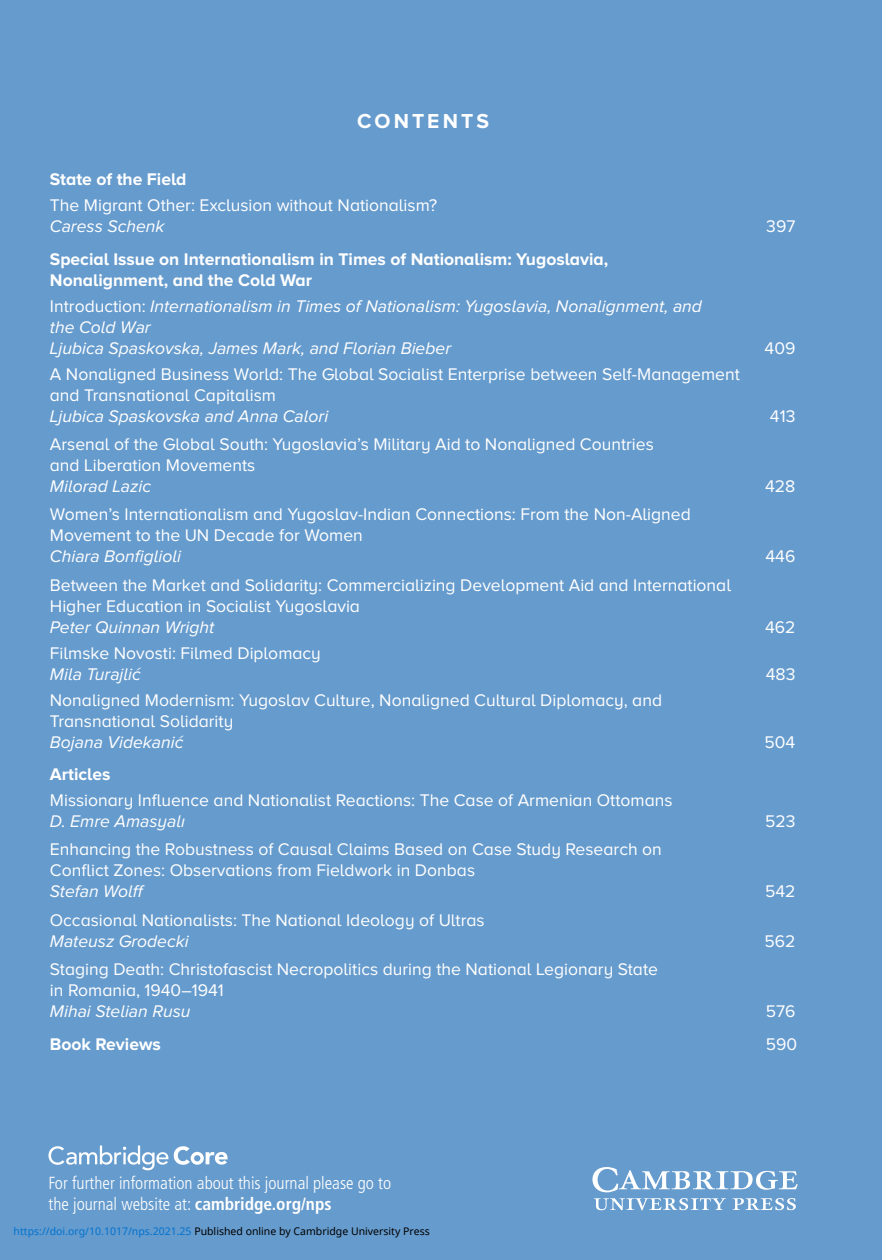
<style>
.page{position:relative;width:882px;height:1260px;background:#669bcd}
.page>*{position:absolute;margin:0;border:0;box-sizing:border-box;transform-origin:0 0}
.t1{font:700 21px "Proxima Nova A";letter-spacing:.14em;color:#fff}
.t2{font:17.5px/21px "Proxima Nova A";color:#fff}
.t3{font:italic 17.5px/21px "Proxima Nova A";color:#fff}
.t4{font:700 17.5px/21px "Proxima Nova A";color:#fff}
.t5{font:300 condensed 17.5px/21px "Frutiger LT Std";color:#fff}
.t6{font:10.5px "Noto Sans";color:#000}
.s1{font-style:normal}
.s2{font-weight:700}
.s3{color:#0172cf}
</style>
<div class="page">
<svg style="left:592px;top:1167px;width:206px;height:43px"></svg>
<svg style="left:48px;top:1146px;width:120px;height:24px"></svg>
<svg style="left:174px;top:1146px;width:54px;height:19px"></svg>
<p class="t1" style="left:357px;top:109px;width:133px">CONTENTS</p>
<p class="t4" style="left:50px;top:169px;width:138px">State of the Field</p>
<p class="t2" style="left:50px;top:195px;width:389px">The Migrant Other: Exclusion without Nationalism?</p>
<p class="t3" style="left:50px;top:216px;width:116px">Caress Schenk</p>
<p class="t2" style="left:766px;top:216px;width:31px">397</p>
<p class="t4" style="left:50px;top:248px;width:560px">Special Issue on Internationalism in Times of Nationalism: Yugoslavia,<br>Nonalignment, and the Cold War</p>
<p class="t3" style="left:50px;top:295px;width:654px"><span class="s1">Introduction:</span> Internationalism in Times of Nationalism: Yugoslavia, Nonalignment, and the Cold War<br>Ljubica Spaskovska, James Mark, and Florian Bieber</p>
<p class="t2" style="left:765px;top:337px;width:32px">409</p>
<p class="t2" style="left:50px;top:363px;width:691px">A Nonaligned Business World: The Global Socialist Enterprise between Self-Management and Transnational Capitalism</p>
<p class="t3" style="left:50px;top:405px;width:280px">Ljubica Spaskovska and Anna Calori</p>
<p class="t2" style="left:770px;top:405px;width:27px">413</p>
<p class="t2" style="left:50px;top:433px;width:605px">Arsenal of the Global South: Yugoslavia’s Military Aid to Nonaligned Countries and Liberation Movements</p>
<p class="t3" style="left:50px;top:475px;width:103px">Milorad Lazic</p>
<p class="t2" style="left:765px;top:475px;width:32px">428</p>
<p class="t2" style="left:50px;top:504px;width:642px">Women’s Internationalism and Yugoslav-Indian Connections: From the Non-Aligned<br>Movement to the UN Decade for Women</p>
<p class="t3" style="left:50px;top:546px;width:133px">Chiara Bonfiglioli</p>
<p class="t2" style="left:766px;top:546px;width:31px">446</p>
<p class="t2" style="left:50px;top:574px;width:683px">Between the Market and Solidarity: Commercializing Development Aid and International<br>Higher Education in Socialist Yugoslavia</p>
<p class="t3" style="left:50px;top:616px;width:166px">Peter Quinnan Wright</p>
<p class="t2" style="left:765px;top:616px;width:32px">462</p>
<p class="t2" style="left:50px;top:642px;width:272px">Filmske Novosti: Filmed Diplomacy</p>
<p class="t3" style="left:50px;top:663px;width:92px">Mila Turajlic´</p>
<p class="t2" style="left:766px;top:663px;width:31px">483</p>
<p class="t2" style="left:50px;top:689px;width:614px">Nonaligned Modernism: Yugoslav Culture, Nonaligned Cultural Diplomacy, and<br>Transnational Solidarity</p>
<p class="t3" style="left:50px;top:731px;width:135px">Bojana Videkanic´</p>
<p class="t2" style="left:765px;top:731px;width:32px">504</p>
<p class="t4" style="left:50px;top:763px;width:62px">Articles</p>
<p class="t2" style="left:50px;top:790px;width:624px">Missionary Influence and Nationalist Reactions: The Case of Armenian Ottomans</p>
<p class="t3" style="left:50px;top:811px;width:137px">D. Emre Amasyalı</p>
<p class="t2" style="left:765px;top:811px;width:32px">523</p>
<p class="t2" style="left:50px;top:839px;width:613px">Enhancing the Robustness of Causal Claims Based on Case Study Research on<br>Conflict Zones: Observations from Fieldwork in Donbas</p>
<p class="t3" style="left:50px;top:881px;width:94px">Stefan Wolff</p>
<p class="t2" style="left:765px;top:881px;width:32px">542</p>
<p class="t2" style="left:50px;top:909px;width:436px">Occasional Nationalists: The National Ideology of Ultras</p>
<p class="t3" style="left:50px;top:930px;width:140px">Mateusz Grodecki</p>
<p class="t2" style="left:764px;top:930px;width:32px">562</p>
<p class="t2" style="left:50px;top:959px;width:610px">Staging Death: Christofascist Necropolitics during the National Legionary State in Romania, 1940–1941</p>
<p class="t3" style="left:50px;top:1001px;width:142px">Mihai Stelian Rusu</p>
<p class="t2" style="left:766px;top:1001px;width:31px">576</p>
<p class="t4" style="left:50px;top:1033px;width:112px">Book Reviews</p>
<p class="t2" style="left:766px;top:1033px;width:33px">590</p>
<p class="t5" style="left:48px;top:1173px;width:344px">For further information about this journal please go to the journal website at: <span class="s2">cambridge.org/nps</span></p>
<p class="t6" style="left:14px;top:1224px;width:418px"><span class="s3">https://doi.org/10.1017/nps.2021.25</span> Published online by Cambridge University Press</p>
</div>
